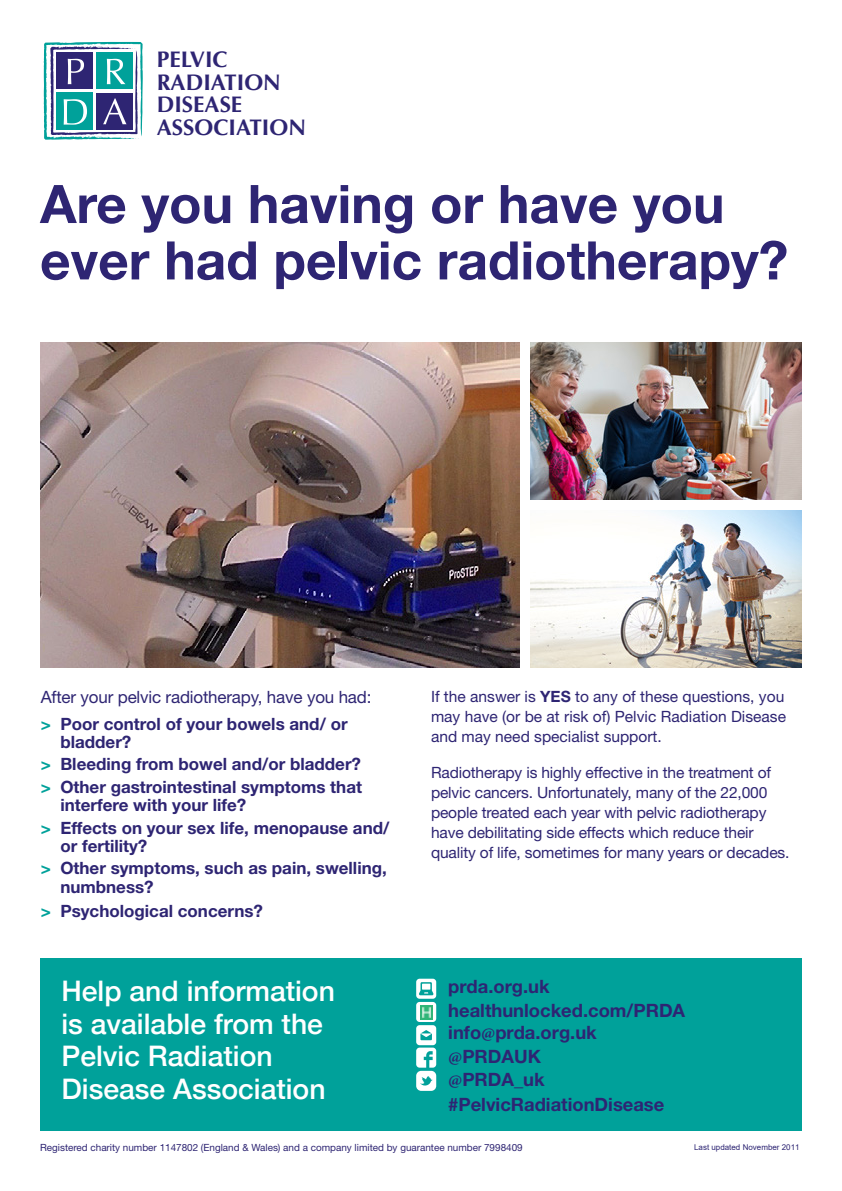
<style>
.page{position:relative;width:842px;height:1191px;background:#fff}
.page>*{position:absolute;margin:0;border:0;box-sizing:border-box;transform-origin:0 0}
.t1{font:700 53.2px/56.4px "Helvetica Neue";color:#2e2573}
.t2{font:500 28.2px/32.6px "Helvetica Neue";color:#fff}
.t3{font:700 22.6px/22.6px "Optima";color:#2e2573}
.t4{font:700 18.4px/23.6px "Helvetica Neue";color:#2e2573}
.t5{font:700 17px/22.4px "Helvetica Neue";color:#2e2573}
.t6{font:17px/26.4px "Helvetica Neue";letter-spacing:-.01em;color:#2e2573}
.t7{font:15.6px/19.8px "Helvetica Neue";letter-spacing:-.01em;color:#2e2573;text-align:justify}
.t8{font:9.8px "Helvetica Neue";color:#2e2573}
.t9{font:8px "Arial";color:#2d2573}
.s1{font-weight:700;color:#00a19a}
.s2{font-weight:700}
.s3{color:#00a19a}
.s4{font-family:"Minion Pro"}
</style>
<div class="page">
<div style="left:41px;top:958px;width:761px;height:173px;background:#00a19a"></div>
<svg style="left:43px;top:41px;width:100px;height:99px"></svg>
<img style="left:41px;top:342px;width:479px;height:326px">
<svg style="left:416px;top:978px;width:20px;height:112px"></svg>
<img style="left:531px;top:342px;width:271px;height:157px">
<img style="left:531px;top:510px;width:271px;height:157px">
<div style="left:418px;top:1004px;width:16px;height:16px;background:#fff"></div>
<img style="left:420px;top:1005px;width:13px;height:14px">
<h3 class="t3" style="left:157px;top:48px;width:151px">PELVIC<br>RADIATION<br>DISEASE<br>ASSOCIATION</h3>
<h1 class="t1" style="left:40px;top:175px;width:750px">Are you having or have you ever had pelvic radiotherapy?</h1>
<p class="t6" style="left:41px;top:683px;width:332px">After your pelvic radiotherapy, have you had: <span class="s1">&gt;</span> <span class="s2">Poor control of your bowels and/ or</span></p>
<p class="t5" style="left:41px;top:730px;width:323px;text-indent:20px">bladder?<br><span class="s3">&gt;</span> Bleeding from bowel and/or bladder? <span class="s3">&gt;</span> Other gastrointestinal symptoms that</p>
<p class="t5" style="left:41px;top:793px;width:350px;text-indent:20px">interfere with your life?<br><span class="s3">&gt;</span> Effects on your sex life, menopause and/</p>
<p class="t5" style="left:41px;top:834px;width:348px;text-indent:20px">or fertility?<br><span class="s3">&gt;</span> Other symptoms, such as pain, swelling,</p>
<p class="t5" style="left:41px;top:874px;width:224px;line-height:23.8px;text-indent:20px">numbness?<br><span class="s3">&gt;</span> Psychological concerns?</p>
<h2 class="t2" style="left:61px;top:972px;width:275px">Help and information is available from the<br>Pelvic Radiation<br>Disease Association</h2>
<p class="t7" style="left:431px;top:686px;width:356px">If the answer is <span class="s2">YES</span> to any of these questions, you may have (or be at risk of) Pelvic Radiation Disease and may need specialist support.</p>
<p class="t7" style="left:431px;top:762px;width:360px;text-align:left">Radiotherapy is highly effective in the treatment of pelvic cancers. Unfortunately, many of the 22,000 people treated each year with pelvic radiotherapy have debilitating side effects which reduce their quality of life, sometimes for many years or decades.</p>
<p class="t4" style="left:448px;top:974px;width:238px">prda.org.uk healthunlocked.com/PRDA info<span class="s4">@</span>prda.org.uk <span class="s4">@</span>PRDAUK<br><span class="s4">@</span>PRDA_uk #PelvicRadiationDisease</p>
<p class="t8" style="left:40px;top:1141px;width:484px">Registered charity number 1147802 (England &amp; Wales) and a company limited by guarantee number 7998409</p>
<p class="t9" style="left:694px;top:1142px;width:107px">Last updated November 2011</p>
</div>
